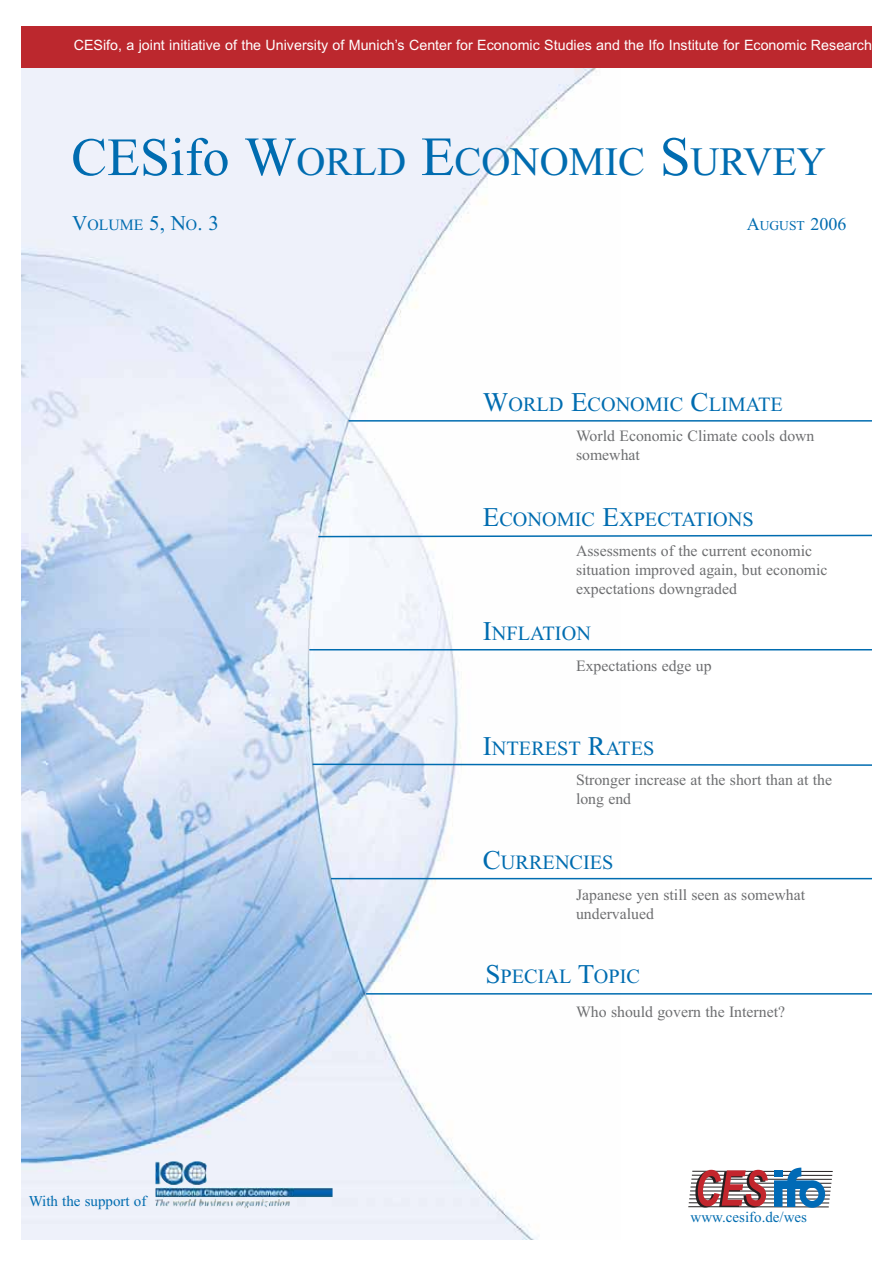
<style>
.page{position:relative;width:893px;height:1263px;background:#fff}
.page>*{position:absolute;margin:0;border:0;box-sizing:border-box;transform-origin:0 0}
.t1{font:40.35px "Times New Roman";color:#006cb0}
.t2{font:21px "Times New Roman";color:#006cb0}
.t3{font:20.25px "Times New Roman";color:#006cb0}
.t4{font:18px "Times New Roman";color:#006cb0}
.t5{font:15.75px/18.9px "Times New Roman";color:#6d6e70}
.t6{font:15px "Times New Roman";color:#006cb0}
.t7{font:14.25px "Arial";color:#fff}
.s1{font-size:53.7px}
.s2{font-size:55.2px}
.s3{font-size:15.75px}
.s4{font-size:13.5px}
.s5{font-size:27px}
</style>
<div class="page">
<img style="left:22px;top:68px;width:575px;height:1171px">
<div style="left:22px;top:26px;width:850px;height:42px;background:#bc282e"></div>
<hr style="left:692px;top:1171px;width:140px;height:1px;background:#231f20">
<hr style="left:688px;top:1206px;width:140px;height:1px;background:#231f20">
<hr style="left:691px;top:1175px;width:141px;height:1px;background:#231f20">
<hr style="left:691px;top:1179px;width:140px;height:1px;background:#231f20">
<hr style="left:691px;top:1183px;width:140px;height:1px;background:#231f20">
<hr style="left:690px;top:1187px;width:141px;height:1px;background:#231f20">
<hr style="left:690px;top:1191px;width:140px;height:1px;background:#231f20">
<hr style="left:689px;top:1195px;width:141px;height:1px;background:#231f20">
<hr style="left:689px;top:1199px;width:140px;height:1px;background:#231f20">
<hr style="left:688px;top:1203px;width:141px;height:1px;background:#231f20">
<svg style="left:695px;top:1170px;width:72px;height:38px"></svg>
<svg style="left:774px;top:1168px;width:51px;height:40px"></svg>
<div style="left:773px;top:1170px;width:9px;height:7px;background:#006ab6"></div>
<svg style="left:308px;top:419px;width:564px;height:461px"></svg>
<img style="left:155px;top:1161px;width:177px;height:46px">
<hr style="left:366px;top:993px;width:506px;height:2px;background:#006cb0">
<p class="t7" style="left:74px;top:36px;width:799px">CESifo, a joint initiative of the University of Munich’s Center for Economic Studies and the Ifo Institute for Economic Research</p>
<h1 class="t1" style="left:71px;top:147px;width:756px"><span class="s1">CESifo</span> <span class="s2">W</span>ORLD <span class="s2">E</span>CONOMIC <span class="s2">S</span>URVEY</h1>
<h2 class="t2" style="left:72px;top:215px;width:148px">V<span class="s3">OLUME</span> 5, N<span class="s3">O</span>. 3</h2>
<p class="t4" style="left:746px;top:218px;width:101px">A<span class="s4">UGUST</span> 2006</p>
<p class="t3" style="left:483px;top:397px;width:301px"><span class="s5">W</span>ORLD <span class="s5">E</span>CONOMIC <span class="s5">C</span>LIMATE</p>
<p class="t5" style="left:576px;top:428px;width:240px">World Economic Climate cools down somewhat</p>
<p class="t3" style="left:483px;top:512px;width:272px"><span class="s5">E</span>CONOMIC <span class="s5">E</span>XPECTATIONS</p>
<p class="t5" style="left:576px;top:543px;width:253px">Assessments of the current economic situation improved again, but economic expectations downgraded</p>
<p class="t3" style="left:483px;top:626px;width:109px"><span class="s5">I</span>NFLATION</p>
<p class="t5" style="left:576px;top:657px;width:137px">Expectations edge up</p>
<p class="t3" style="left:483px;top:741px;width:173px"><span class="s5">I</span>NTEREST <span class="s5">R</span>ATES</p>
<p class="t5" style="left:576px;top:772px;width:258px">Stronger increase at the short than at the long end</p>
<p class="t3" style="left:483px;top:855px;width:132px"><span class="s5">C</span>URRENCIES</p>
<p class="t5" style="left:576px;top:887px;width:230px">Japanese yen still seen as somewhat undervalued</p>
<p class="t6" style="left:29px;top:1196px;width:119px">With the support of</p>
<p class="t3" style="left:485px;top:969px;width:156px"><span class="s5">S</span>PECIAL <span class="s5">T</span>OPIC</p>
<p class="t5" style="left:576px;top:1004px;width:210px">Who should govern the Internet?</p>
<p class="t6" style="left:690px;top:1211px;width:118px">www.cesifo.de/wes</p>
</div>
